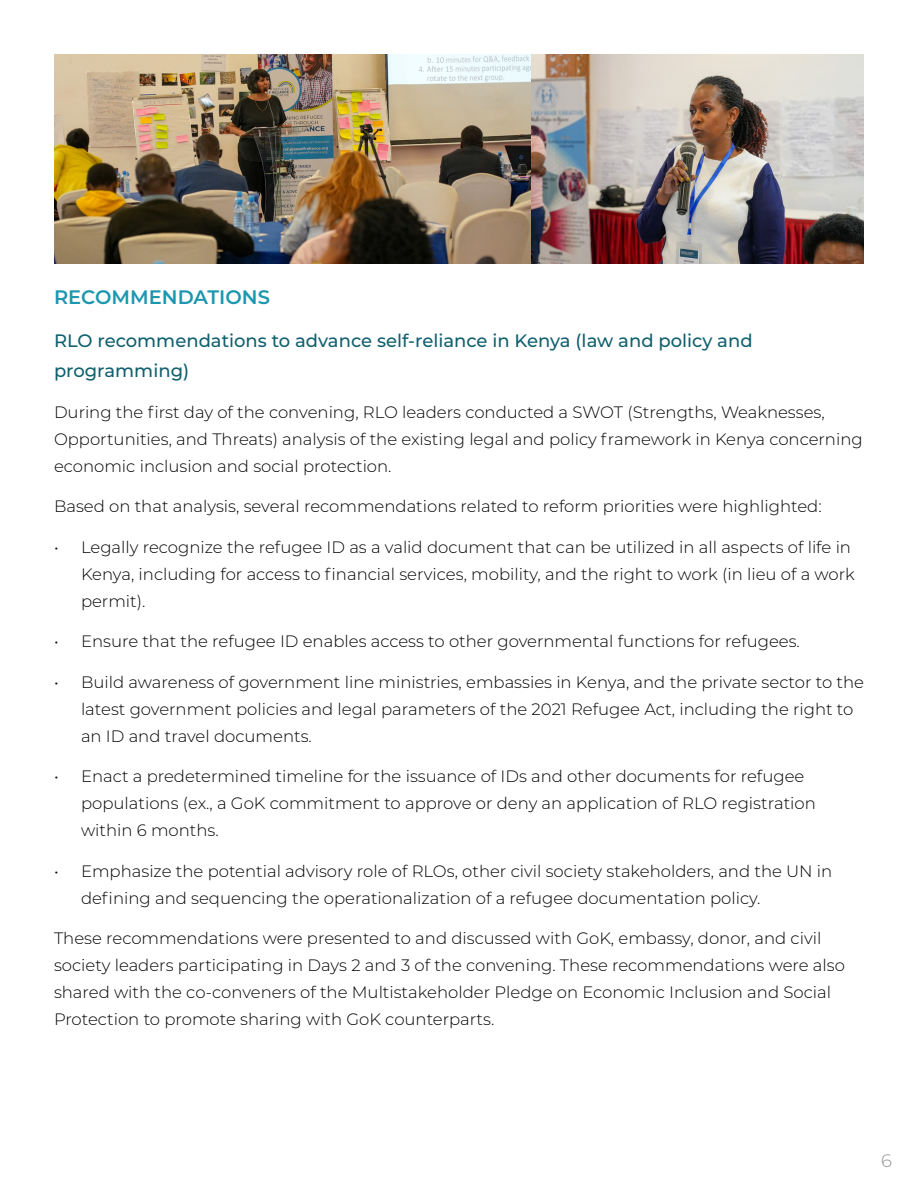
<style>
.page{position:relative;width:918px;height:1188px;background:#fff}
.page>*{position:absolute;margin:0;border:0;box-sizing:border-box;transform-origin:0 0}
.Cover_Title_white{font:600 19.5px "Montserrat";color:#1b97ae}
.Cover_Title_white-2{font:500 18px/30px "Montserrat";color:#11606e}
.t1{font:300 18px "Montserrat";color:#919396}
.Cover_Title_white-3{font:300 16.5px/27px "Montserrat";color:#000}
</style>
<div class="page">
<img style="left:54px;top:54px;width:810px;height:210px">
<p class="Cover_Title_white" style="left:54px;top:283px;width:217px">RECOMMENDATIONS</p>
<p class="Cover_Title_white-2" style="left:54px;top:325px;width:700px">RLO recommendations to advance self-reliance in Kenya (law and policy and programming)</p>
<p class="Cover_Title_white-3" style="left:54px;top:398px;width:810px">During the first day of the convening, RLO leaders conducted a SWOT (Strengths, Weaknesses,<br>Opportunities, and Threats) analysis of the existing legal and policy framework in Kenya concerning economic inclusion and social protection.</p>
<p class="Cover_Title_white-3" style="left:54px;top:493px;width:769px">Based on that analysis, several recommendations related to reform priorities were highlighted:</p>
<p class="Cover_Title_white-3" style="left:81px;top:533px;width:775px;text-indent:-27px">• Legally recognize the refugee ID as a valid document that can be utilized in all aspects of life in<br>Kenya, including for access to financial services, mobility, and the right to work (in lieu of a work permit).</p>
<p class="Cover_Title_white-3" style="left:54px;top:628px;width:747px">• Ensure that the refugee ID enables access to other governmental functions for refugees.</p>
<p class="Cover_Title_white-3" style="left:81px;top:668px;width:785px;text-indent:-27px">• Build awareness of government line ministries, embassies in Kenya, and the private sector to the latest government policies and legal parameters of the 2021 Refugee Act, including the right to an ID and travel documents.</p>
<p class="Cover_Title_white-3" style="left:81px;top:763px;width:736px;text-indent:-27px">• Enact a predetermined timeline for the issuance of IDs and other documents for refugee populations (ex., a GoK commitment to approve or deny an application of RLO registration within 6 months.</p>
<p class="Cover_Title_white-3" style="left:81px;top:857px;width:753px;text-indent:-27px">• Emphasize the potential advisory role of RLOs, other civil society stakeholders, and the UN in defining and sequencing the operationalization of a refugee documentation policy.</p>
<p class="Cover_Title_white-3" style="left:54px;top:925px;width:792px">These recommendations were presented to and discussed with GoK, embassy, donor, and civil society leaders participating in Days 2 and 3 of the convening. These recommendations were also shared with the co-conveners of the Multistakeholder Pledge on Economic Inclusion and Social Protection to promote sharing with GoK counterparts.</p>
<p class="t1" style="left:881px;top:1148px;width:12px">6</p>
</div>
